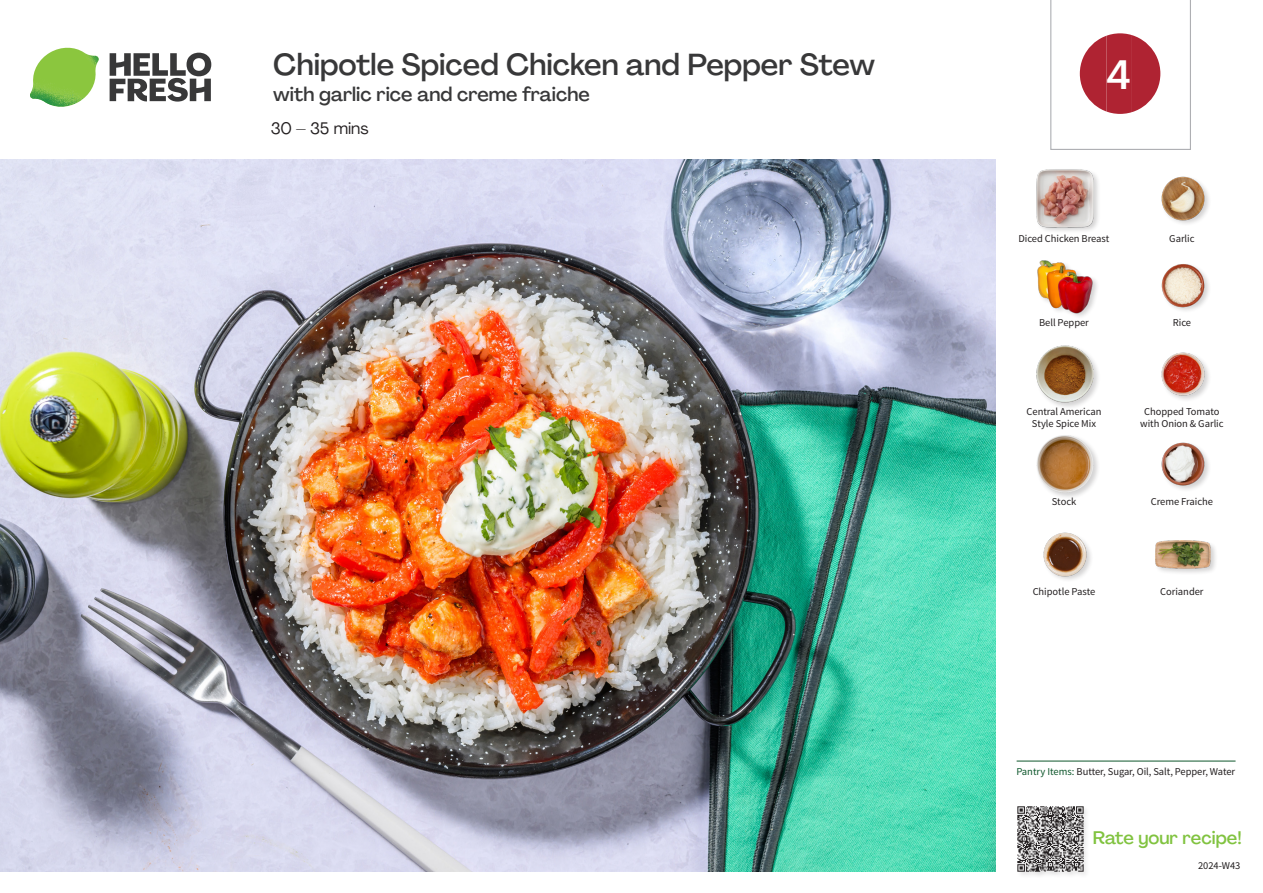
<style>
.page{position:relative;width:1263px;height:893px;background:#fff}
.page>*{position:absolute;margin:0;border:0;box-sizing:border-box;transform-origin:0 0}
._24_Recipe_Nr_Bag{font:500 40.5px "Agrandir";color:#fff}
._15_Titel_UK{font:500 30px "Agrandir";color:#383839}
._15_Titel_UK-2{font:500 19.5px "Agrandir";color:#383839}
.t1{font:500 18px "Agrandir";color:#81c340}
._02_Box_Type{font:16.5px "Agrandir";color:#231f20}
._18_FRONT_ingredients_UK{font:10.5px/12px "Source Sans Pro";letter-spacing:-.005em;color:#231f20;text-align:center}
.t2{font:10.5px "Source Sans Variable";letter-spacing:-.005em;color:#231f20}
.s1{font-family:"Source Sans Pro";color:#0e572c}
</style>
<div class="page">
<svg style="left:110px;top:53px;width:101px;height:49px"></svg>
<img style="left:30px;top:48px;width:69px;height:59px">
<img style="left:0;top:159px;width:995px;height:713px">
<hr style="left:1016px;top:761px;width:219px;height:1px;background:#0e572c">
<img style="left:1017px;top:806px;width:69px;height:70px">
<img style="left:1161px;top:176px;width:48px;height:48px">
<div style="left:1035px;top:169px;width:66px;height:65px;background:#231f20;opacity:.2"></div>
<img style="left:1036px;top:170px;width:58px;height:57px">
<img style="left:1161px;top:264px;width:48px;height:47px">
<div style="left:1037px;top:260px;width:63px;height:60px;background:#231f20;opacity:.2"></div>
<img style="left:1037px;top:260px;width:57px;height:54px">
<img style="left:1161px;top:352px;width:48px;height:48px">
<div style="left:1035px;top:344px;width:66px;height:66px;background:#231f20;opacity:.2"></div>
<img style="left:1036px;top:345px;width:58px;height:58px">
<img style="left:1161px;top:442px;width:48px;height:48px">
<div style="left:1035px;top:434px;width:66px;height:66px;background:#231f20;opacity:.2"></div>
<img style="left:1036px;top:435px;width:58px;height:58px">
<div style="left:1154px;top:539px;width:64px;height:37px;background:#231f20;opacity:.2"></div>
<img style="left:1154px;top:539px;width:58px;height:37px">
<img style="left:1043px;top:532px;width:48px;height:48px">
<svg style="left:1050px;top:0;width:141px;height:150px"></svg>
<p class="_15_Titel_UK" style="left:273px;top:46px;width:603px">Chipotle Spiced Chicken and Pepper Stew</p>
<p class="_15_Titel_UK-2" style="left:273px;top:82px;width:318px">with garlic rice and creme fraiche</p>
<p class="_02_Box_Type" style="left:271px;top:118px;width:99px">30 – 35 mins</p>
<p class="_24_Recipe_Nr_Bag" style="left:1106px;top:50px;width:26px">4</p>
<p class="_18_FRONT_ingredients_UK" style="left:1018px;top:233px;width:92px">Diced Chicken Breast</p>
<p class="_18_FRONT_ingredients_UK" style="left:1169px;top:233px;width:27px">Garlic</p>
<p class="_18_FRONT_ingredients_UK" style="left:1039px;top:317px;width:51px">Bell Pepper</p>
<p class="_18_FRONT_ingredients_UK" style="left:1173px;top:317px;width:20px">Rice</p>
<p class="_18_FRONT_ingredients_UK" style="left:1026px;top:405px;width:76px">Central American<br>Style Spice Mix</p>
<p class="_18_FRONT_ingredients_UK" style="left:1140px;top:405px;width:85px">Chopped Tomato with Onion &amp; Garlic</p>
<p class="_18_FRONT_ingredients_UK" style="left:1052px;top:496px;width:26px">Stock</p>
<p class="_18_FRONT_ingredients_UK" style="left:1151px;top:496px;width:64px">Creme Fraiche</p>
<p class="_18_FRONT_ingredients_UK" style="left:1033px;top:586px;width:64px">Chipotle Paste</p>
<p class="_18_FRONT_ingredients_UK" style="left:1160px;top:586px;width:45px">Coriander</p>
<p class="t2" style="left:1016px;top:765px;width:220px"><span class="s1">Pantry Items:</span> Butter, Sugar, Oil, Salt, Pepper, Water</p>
<h3 class="t1" style="left:1093px;top:827px;width:150px">Rate your recipe!</h3>
<p class="t2" style="left:1198px;top:859px;width:44px">2024-W43</p>
</div>
